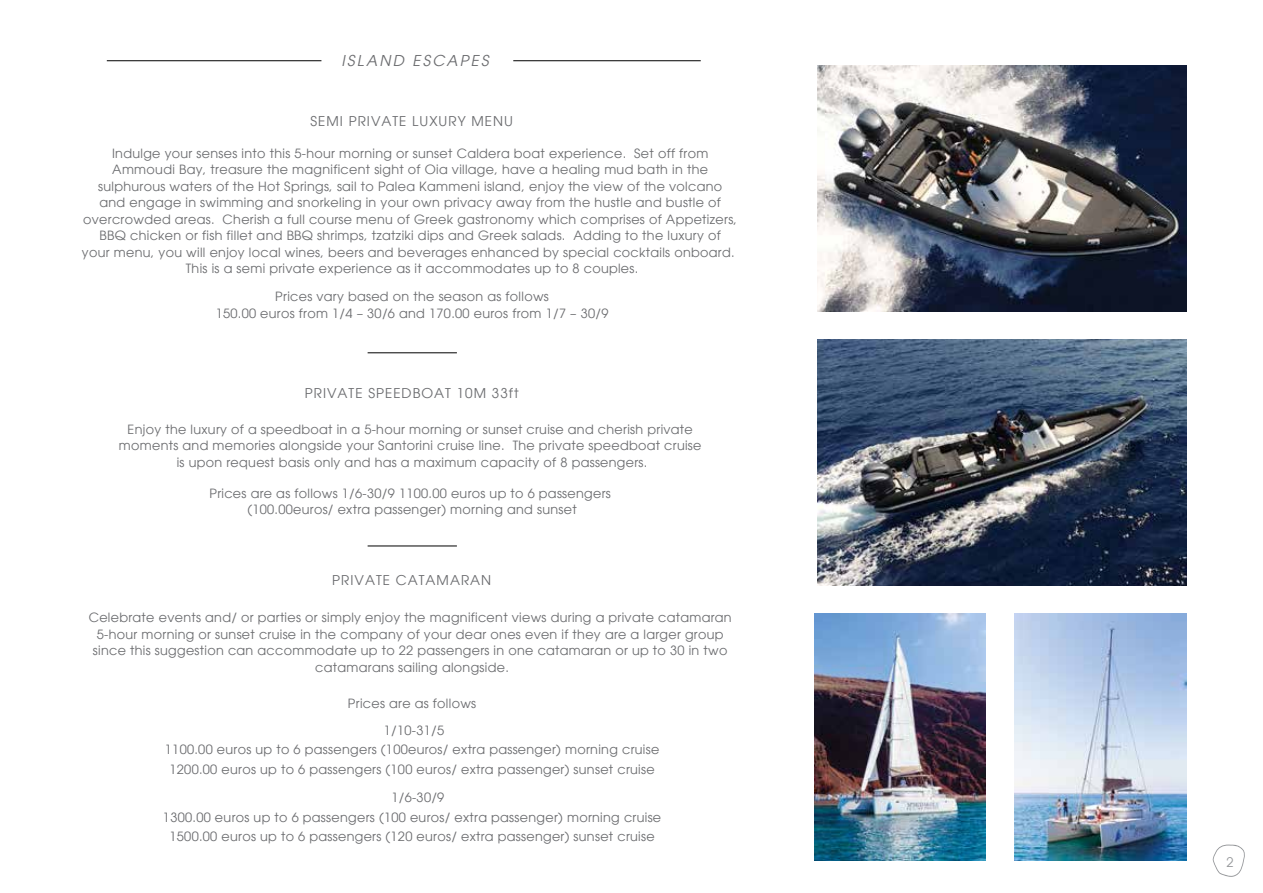
<style>
.page{position:relative;width:1263px;height:893px;background:#fff}
.page>*{position:absolute;margin:0;border:0;box-sizing:border-box;transform-origin:0 0}
.t1{font:italic 15px "Avant Garde";letter-spacing:.15em;color:#6a6b6e}
.t2{font:13.5px "Avant Garde";letter-spacing:.075em;color:#6a6b6e}
.t3{font:13.5px "Avant Garde IT Cby BT";color:#939598}
.t4{font:12.75px/16.5px "Avant Garde";letter-spacing:.025em;color:#6a6b6e;text-align:center}
</style>
<div class="page">
<hr style="left:368px;top:546px;width:89px;height:1px;background:#010101">
<hr style="left:368px;top:352px;width:89px;height:1px;background:#010101">
<hr style="left:107px;top:60px;width:214px;height:1px;background:#010101">
<hr style="left:513px;top:60px;width:188px;height:1px;background:#010101">
<img style="left:814px;top:613px;width:172px;height:248px">
<img style="left:1015px;top:613px;width:171px;height:248px">
<svg style="left:1212px;top:845px;width:33px;height:32px"></svg>
<img style="left:817px;top:66px;width:369px;height:245px">
<img style="left:817px;top:340px;width:369px;height:246px">
<p class="t1" style="left:341px;top:51px;width:149px">ISLAND ESCAPES</p>
<p class="t2" style="left:311px;top:113px;width:204px">SEMI PRIVATE LUXURY MENU</p>
<p class="t4" style="left:82px;top:145px;width:657px">Indulge your senses into this 5-hour morning or sunset Caldera boat experience. Set off from Ammoudi Bay, treasure the magnificent sight of Oia village, have a healing mud bath in the sulphurous waters of the Hot Springs, sail to Palea Kammeni island, enjoy the view of the volcano<br>and engage in swimming and snorkeling in your own privacy away from the hustle and bustle of overcrowded areas. Cherish a full course menu of Greek gastronomy which comprises of Appetizers, BBQ chicken or fish fillet and BBQ shrimps, tzatziki dips and Greek salads. Adding to the luxury of<br>your menu, you will enjoy local wines, beers and beverages enhanced by special cocktails onboard.<br>This is a semi private experience as it accommodates up to 8 couples.</p>
<p class="t4" style="left:216px;top:289px;width:394px">Prices vary based on the season as follows<br>150.00 euros from 1/4 – 30/6 and 170.00 euros from 1/7 – 30/9</p>
<p class="t2" style="left:305px;top:385px;width:215px">PRIVATE SPEEDBOAT 10M 33ft</p>
<p class="t4" style="left:119px;top:421px;width:584px">Enjoy the luxury of a speedboat in a 5-hour morning or sunset cruise and cherish private moments and memories alongside your Santorini cruise line. The private speedboat cruise is upon request basis only and has a maximum capacity of 8 passengers.</p>
<p class="t4" style="left:209px;top:485px;width:403px">Prices are as follows 1/6-30/9 1100.00 euros up to 6 passengers (100.00euros/ extra passenger) morning and sunset</p>
<p class="t2" style="left:332px;top:572px;width:160px">PRIVATE CATAMARAN</p>
<p class="t4" style="left:89px;top:609px;width:644px">Celebrate events and/ or parties or simply enjoy the magnificent views during a private catamaran 5-hour morning or sunset cruise in the company of your dear ones even if they are a larger group since this suggestion can accommodate up to 22 passengers in one catamaran or up to 30 in two catamarans sailing alongside.</p>
<p class="t4" style="left:348px;top:690px;width:130px;line-height:27px">Prices are as follows<br>1/10-31/5</p>
<p class="t4" style="left:165px;top:740px;width:496px;line-height:19.5px">1100.00 euros up to 6 passengers (100euros/ extra passenger) morning cruise<br>1200.00 euros up to 6 passengers (100 euros/ extra passenger) sunset cruise</p>
<p class="t4" style="left:391px;top:790px;width:54px">1/6-30/9</p>
<p class="t4" style="left:163px;top:809px;width:500px">1300.00 euros up to 6 passengers (100 euros/ extra passenger) morning cruise</p>
<p class="t4" style="left:170px;top:828px;width:487px">1500.00 euros up to 6 passengers (120 euros/ extra passenger) sunset cruise</p>
<p class="t3" style="left:1226px;top:854px;width:9px">2</p>
</div>
